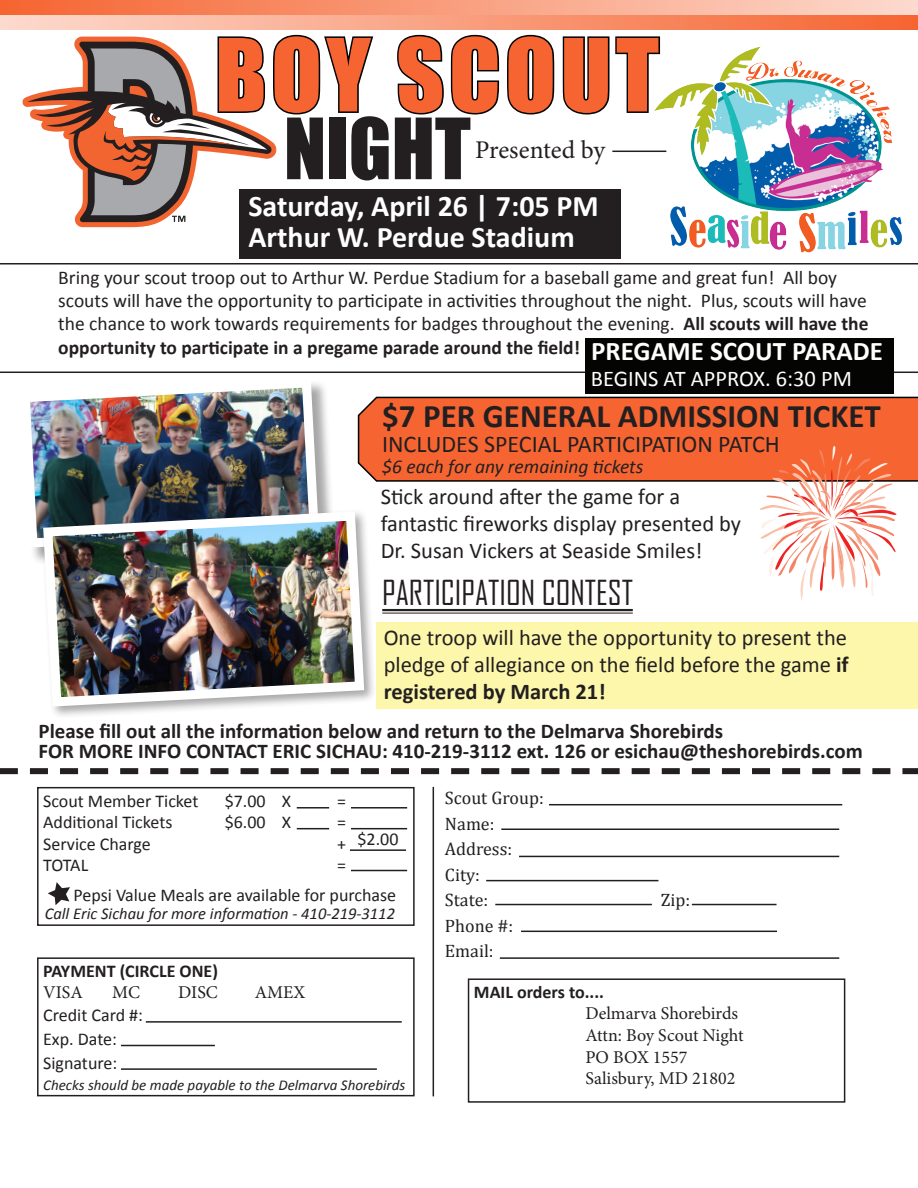
<style>
.page{position:relative;width:918px;height:1188px;background:#fff}
.page>*{position:absolute;margin:0;border:0;box-sizing:border-box;transform-origin:0 0}
.t1{font:93px "Impact";letter-spacing:.05em;color:#f66531}
.t2{font:78px "Impact";color:#231f20}
.t3{font:700 33px "Calibri";color:#231f20}
.t4{font:33px "Agency FB";color:#231f20}
.t5{font:700 30px "Calibri";color:#fff}
.t6{font:700 27px "Calibri";color:#fff}
.t7{font:25.5px "Minion Pro";letter-spacing:-.005em;color:#231f20}
.t8{font:24px "Calibri";color:#231f20}
.t9{font:22.5px/27px "Calibri";color:#231f20}
.t10{font:22.5px "Calibri";color:#fff}
.t11{font:700 21px "Calibri";color:#231f20}
.t12{font:19.5px/23.4px "Calibri";color:#231f20}
.t13{font:italic 19.5px "Calibri";color:#231f20}
.t14{font:18px "Calibri";color:#231f20}
.t15{font:18px "Minion Pro";color:#231f20}
.t16{font:18px "Cambria";color:#231f20}
.t17{font:700 18px "Calibri";color:#231f20}
.t18{font:italic 16.5px "Calibri";color:#231f20}
.t19{font:italic 15px "Calibri";color:#231f20}
.s1{font-weight:700}
</style>
<div class="page">
<svg style="left:0;top:768px;width:918px;height:6px"></svg>
<div style="left:37px;top:787px;width:378px;height:139px;border:2px solid #231f20"></div>
<hr style="left:297px;top:807px;width:32px;height:2px;background:#231f20">
<hr style="left:351px;top:807px;width:56px;height:2px;background:#231f20">
<hr style="left:297px;top:828px;width:32px;height:1px;background:#231f20">
<hr style="left:351px;top:828px;width:56px;height:1px;background:#231f20">
<hr style="left:351px;top:870px;width:56px;height:1px;background:#231f20">
<div style="left:37px;top:957px;width:378px;height:139px;border:2px solid #231f20"></div>
<hr style="left:146px;top:1021px;width:256px;height:2px;background:#231f20">
<hr style="left:121px;top:1045px;width:94px;height:1px;background:#231f20">
<hr style="left:121px;top:1068px;width:256px;height:2px;background:#231f20">
<div style="left:468px;top:978px;width:377px;height:125px;border:2px solid #231f20"></div>
<hr style="left:433px;top:787px;width:1px;height:309px;background:#231f20">
<hr style="left:549px;top:804px;width:293px;height:1px;background:#231f20">
<hr style="left:501px;top:829px;width:338px;height:1px;background:#231f20">
<hr style="left:519px;top:856px;width:320px;height:1px;background:#231f20">
<hr style="left:486px;top:880px;width:172px;height:1px;background:#231f20">
<hr style="left:495px;top:904px;width:157px;height:1px;background:#231f20">
<hr style="left:692px;top:904px;width:85px;height:1px;background:#231f20">
<hr style="left:521px;top:931px;width:256px;height:1px;background:#231f20">
<svg style="left:0;top:0;width:918px;height:15px;background:#f89f7e"></svg>
<svg style="left:0;top:15px;width:918px;height:15px;background:#f9ae93"></svg>
<hr style="left:0;top:263px;width:918px;height:2px;background:#231f20">
<hr style="left:0;top:372px;width:918px;height:1px;background:#231f20">
<div style="left:240px;top:190px;width:381px;height:69px;background:#231f20"></div>
<hr style="left:612px;top:151px;width:54px;height:1px;background:#231f20">
<div style="left:22px;top:380px;width:314px;height:185px;background:#231f20;opacity:.4"></div>
<img style="left:22px;top:380px;width:302px;height:172px">
<div style="left:40px;top:508px;width:337px;height:211px;background:#231f20;opacity:.4"></div>
<img style="left:38px;top:507px;width:331px;height:204px">
<svg style="left:357px;top:396px;width:561px;height:86px;background:#ec6433"></svg>
<hr style="left:500px;top:957px;width:339px;height:2px;background:#231f20">
<hr style="left:350px;top:849px;width:56px;height:2px;background:#231f20">
<svg style="left:397px;top:34px;width:235px;height:81px"></svg>
<svg style="left:22px;top:39px;width:218px;height:188px"></svg>
<svg style="left:27px;top:42px;width:49px;height:180px"></svg>
<svg style="left:76px;top:34px;width:299px;height:188px"></svg>
<svg style="left:757px;top:446px;width:140px;height:154px"></svg>
<img style="left:632px;top:17px;width:282px;height:248px">
<div style="left:585px;top:338px;width:308px;height:55px;background:#040503"></div>
<hr style="left:382px;top:609px;width:251px;height:2px;background:#231f20">
<hr style="left:382px;top:613px;width:251px;height:1px;background:#231f20">
<svg style="left:48px;top:882px;width:22px;height:23px"></svg>
<div style="left:377px;top:623px;width:541px;height:86px;background:#fcf7ab"></div>
<p class="t1" style="left:215px;top:3px;width:445px">BOY SCOUT</p>
<p class="t2" style="left:284px;top:88px;width:188px">NIGHT</p>
<p class="t7" style="left:475px;top:133px;width:132px">Presented by</p>
<p class="t5" style="left:248px;top:187px;width:352px">Saturday, April 26 | 7:05 PM</p>
<p class="t5" style="left:248px;top:218px;width:328px">Arthur W. Perdue Stadium</p>
<p class="t12" style="left:58px;top:265px;width:812px">Bring your scout troop out to Arthur W. Perdue Stadium for a baseball game and great fun! All boy scouts will have the opportunity to participate in activities throughout the night. Plus, scouts will have the chance to work towards requirements for badges throughout the evening. <span class="s1">All scouts will have the opportunity to participate in a pregame parade around the field!</span></p>
<p class="t6" style="left:591px;top:334px;width:293px">PREGAME SCOUT PARADE</p>
<p class="t10" style="left:591px;top:364px;width:263px">BEGINS AT APPROX. 6:30 PM</p>
<p class="t3" style="left:382px;top:395px;width:500px">$7 PER GENERAL ADMISSION TICKET</p>
<p class="t8" style="left:382px;top:429px;width:399px">INCLUDES SPECIAL PARTICIPATION PATCH</p>
<p class="t13" style="left:382px;top:454px;width:263px">$6 each for any remaining tickets</p>
<p class="t9" style="left:381px;top:483px;width:301px">Stick around after the game for a</p>
<p class="t9" style="left:381px;top:510px;width:362px">fantastic fireworks display presented by<br>Dr. Susan Vickers at Seaside Smiles!</p>
<p class="t4" style="left:382px;top:572px;width:252px">PARTICIPATION CONTEST</p>
<p class="t9" style="left:384px;top:624px;width:466px;text-align:justify">One troop will have the opportunity to present the pledge of allegiance on the field before the game <span class="s1">if registered by March 21!</span></p>
<p class="t11" style="left:39px;top:717px;width:686px">Please fill out all the information below and return to the Delmarva Shorebirds</p>
<p class="t11" style="left:39px;top:738px;width:826px">FOR MORE INFO CONTACT ERIC SICHAU: 410-219-3112 ext. 126 or esichau@theshorebirds.com</p>
<p class="t14" style="left:43px;top:789px;width:157px">Scout Member Ticket</p>
<p class="t14" style="left:225px;top:789px;width:68px">$7.00 X</p>
<p class="t14" style="left:337px;top:789px;width:10px">=</p>
<p class="t14" style="left:43px;top:811px;width:131px">Additional Tickets</p>
<p class="t14" style="left:225px;top:811px;width:68px">$6.00 X</p>
<p class="t14" style="left:337px;top:811px;width:10px">=</p>
<p class="t14" style="left:43px;top:832px;width:109px">Service Charge</p>
<p class="t14" style="left:337px;top:832px;width:10px">+</p>
<p class="t14" style="left:43px;top:854px;width:47px">TOTAL</p>
<p class="t14" style="left:337px;top:854px;width:10px">=</p>
<p class="t14" style="left:358px;top:828px;width:43px">$2.00</p>
<p class="t14" style="left:74px;top:884px;width:324px">Pepsi Value Meals are available for purchase</p>
<p class="t18" style="left:45px;top:902px;width:352px">Call Eric Sichau for more information - 410-219-3112</p>
<p class="t17" style="left:43px;top:960px;width:176px">PAYMENT (CIRCLE ONE)</p>
<p class="t15" style="left:43px;top:981px;width:41px">VISA</p>
<p class="t15" style="left:112px;top:981px;width:29px">MC</p>
<p class="t15" style="left:178px;top:981px;width:41px">DISC</p>
<p class="t15" style="left:255px;top:981px;width:52px">AMEX</p>
<p class="t14" style="left:43px;top:1004px;width:101px">Credit Card #:</p>
<p class="t14" style="left:43px;top:1028px;width:75px">Exp. Date:</p>
<p class="t14" style="left:43px;top:1052px;width:76px">Signature:</p>
<p class="t19" style="left:43px;top:1075px;width:364px">Checks should be made payable to the Delmarva Shorebirds</p>
<p class="t16" style="left:445px;top:787px;width:100px">Scout Group:</p>
<p class="t16" style="left:445px;top:813px;width:51px">Name:</p>
<p class="t16" style="left:445px;top:838px;width:69px">Address:</p>
<p class="t16" style="left:445px;top:864px;width:37px">City:</p>
<p class="t16" style="left:445px;top:889px;width:45px">State:</p>
<p class="t16" style="left:661px;top:889px;width:31px">Zip:</p>
<p class="t16" style="left:445px;top:915px;width:70px">Phone #:</p>
<p class="t16" style="left:445px;top:940px;width:50px">Email:</p>
<p class="t17" style="left:474px;top:981px;width:132px">MAIL orders to....</p>
<p class="t15" style="left:586px;top:1002px;width:154px">Delmarva Shorebirds</p>
<p class="t15" style="left:586px;top:1023px;width:160px">Attn: Boy Scout Night</p>
<p class="t15" style="left:586px;top:1045px;width:103px">PO BOX 1557</p>
<p class="t15" style="left:586px;top:1066px;width:151px">Salisbury, MD 21802</p>
</div>
